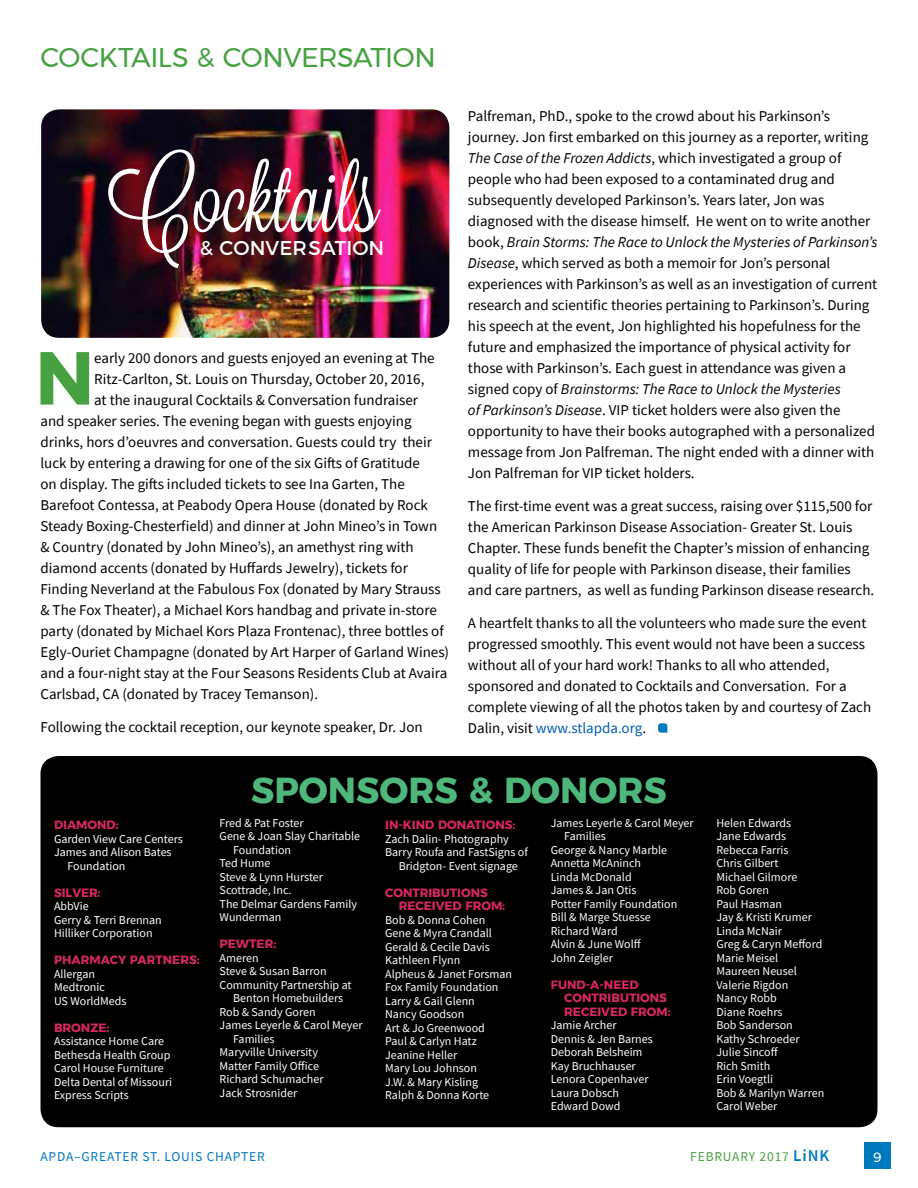
<style>
.page{position:relative;width:918px;height:1188px;background:#fff}
.page>*{position:absolute;margin:0;border:0;box-sizing:border-box;transform-origin:0 0}
.t1{font:92.55px "Lavanderia";color:#fff}
.t2{font:700 74.85px "Montserrat";color:#47a141}
.t3{font:700 36px "Montserrat";color:#4eb77b}
.t4{font:27px "Montserrat";letter-spacing:-.02em;color:#47a141}
.t5{font:19.95px "Montserrat";color:#fff}
.t6{font:15px/21px "Source Sans Pro";color:#000}
.t7{font:13.5px "Source Sans Pro";letter-spacing:.06em;color:#007abf}
.t8{font:13.5px "Source Sans Pro";letter-spacing:.06em;color:#47a141}
.t9{font:13.5px "Montserrat";color:#fff}
.t10{font:12px/13.5px "Source Sans Pro";color:#fff}
.t11{font:700 12px/13.5px "Montserrat";color:#d6275f}
.s1{font-style:italic}
.s2{color:#005cb9}
.s3{font-weight:600;font-size:16.5px;color:#007abf}
</style>
<div class="page">
<div style="left:864px;top:1142px;width:27px;height:27px;background:#007abf"></div>
<div style="left:40px;top:756px;width:838px;height:371px;background:#000;border-radius:18px"></div>
<svg style="left:658px;top:723px;width:9px;height:10px"></svg>
<img style="left:41px;top:109px;width:408px;height:229px">
<h3 class="t4" style="left:40px;top:36px;width:397px">COCKTAILS &amp; CONVERSATION</h3>
<h1 class="t1" style="left:106px;top:146px;width:252px">Cocktail</h1>
<h3 class="t5" style="left:200px;top:236px;width:186px">&amp; CONVERSATION</h3>
<h2 class="t2" style="left:35px;top:318px;width:60px">N</h2>
<p class="t6" style="left:94px;top:347px;width:342px">early 200 donors and guests enjoyed an evening at The</p>
<p class="t6" style="left:94px;top:368px;width:332px">Ritz-Carlton, St. Louis on Thursday, October 20, 2016,</p>
<p class="t6" style="left:94px;top:389px;width:325px">at the inaugural Cocktails &amp; Conversation fundraiser</p>
<p class="t6" style="left:40px;top:410px;width:373px">and speaker series. The evening began with guests enjoying</p>
<p class="t6" style="left:40px;top:431px;width:393px">drinks, hors d’oeuvres and conversation. Guests could try their</p>
<p class="t6" style="left:40px;top:452px;width:381px">luck by entering a drawing for one of the six Gifts of Gratitude</p>
<p class="t6" style="left:40px;top:473px;width:366px">on display. The gifts included tickets to see Ina Garten, The</p>
<p class="t6" style="left:40px;top:494px;width:389px">Barefoot Contessa, at Peabody Opera House (donated by Rock</p>
<p class="t6" style="left:40px;top:515px;width:398px">Steady Boxing-Chesterfield) and dinner at John Mineo’s in Town</p>
<p class="t6" style="left:40px;top:536px;width:375px">&amp; Country (donated by John Mineo’s), an amethyst ring with</p>
<p class="t6" style="left:40px;top:557px;width:369px">diamond accents (donated by Huffards Jewelry), tickets for</p>
<p class="t6" style="left:40px;top:578px;width:402px">Finding Neverland at the Fabulous Fox (donated by Mary Strauss</p>
<p class="t6" style="left:40px;top:599px;width:398px">&amp; The Fox Theater), a Michael Kors handbag and private in-store</p>
<p class="t6" style="left:40px;top:620px;width:405px">party (donated by Michael Kors Plaza Frontenac), three bottles of</p>
<p class="t6" style="left:40px;top:641px;width:410px">Egly-Ouriet Champagne (donated by Art Harper of Garland Wines)</p>
<p class="t6" style="left:40px;top:662px;width:408px">and a four-night stay at the Four Seasons Residents Club at Avaira</p>
<p class="t6" style="left:40px;top:683px;width:279px">Carlsbad, CA (donated by Tracey Temanson).</p>
<p class="t6" style="left:40px;top:716px;width:384px">Following the cocktail reception, our keynote speaker, Dr. Jon</p>
<p class="t6" style="left:468px;top:105px;width:411px">Palfreman, PhD., spoke to the crowd about his Parkinson’s journey. Jon first embarked on this journey as a reporter, writing <span class="s1">The Case of the Frozen Addicts</span>, which investigated a group of people who had been exposed to a contaminated drug and subsequently developed Parkinson’s. Years later, Jon was diagnosed with the disease himself. He went on to write another book, <span class="s1">Brain Storms: The Race to Unlock the Mysteries of Parkinson’s Disease</span>, which served as both a memoir for Jon’s personal experiences with Parkinson’s as well as an investigation of current research and scientific theories pertaining to Parkinson’s. During his speech at the event, Jon highlighted his hopefulness for the future and emphasized the importance of physical activity for those with Parkinson’s. Each guest in attendance was given a signed copy of <span class="s1">Brainstorms: The Race to Unlock the Mysteries<br>of Parkinson’s Disease</span>. VIP ticket holders were also given the opportunity to have their books autographed with a personalized message from Jon Palfreman. The night ended with a dinner with Jon Palfreman for VIP ticket holders.</p>
<p class="t6" style="left:468px;top:495px;width:408px">The first-time event was a great success, raising over $115,500 for the American Parkinson Disease Association- Greater St. Louis Chapter. These funds benefit the Chapter’s mission of enhancing quality of life for people with Parkinson disease, their families and care partners, as well as funding Parkinson disease research.</p>
<p class="t6" style="left:468px;top:612px;width:405px">A heartfelt thanks to all the volunteers who made sure the event progressed smoothly. This event would not have been a success without all of your hard work! Thanks to all who attended, sponsored and donated to Cocktails and Conversation. For a complete viewing of all the photos taken by and courtesy of Zach Dalin, visit <span class="s2">www.stlapda.org</span>.</p>
<p class="t11" style="left:54px;top:818px;width:66px">DIAMOND:</p>
<p class="t10" style="left:54px;top:832px;width:130px">Garden View Care Centers</p>
<p class="t10" style="left:54px;top:846px;width:119px">James and Alison Bates</p>
<p class="t10" style="left:68px;top:859px;width:59px">Foundation</p>
<p class="t11" style="left:54px;top:886px;width:48px">SILVER:</p>
<p class="t10" style="left:54px;top:900px;width:109px">AbbVie<br>Gerry &amp; Terri Brennan<br>Hilliker Corporation</p>
<p class="t11" style="left:54px;top:953px;width:147px">PHARMACY PARTNERS:</p>
<p class="t10" style="left:54px;top:967px;width:74px">Allergan<br>Medtronic<br>US WorldMeds</p>
<p class="t11" style="left:54px;top:1021px;width:57px">BRONZE:</p>
<p class="t10" style="left:54px;top:1035px;width:120px">Assistance Home Care<br>Bethesda Health Group<br>Carol House Furniture<br>Delta Dental of Missouri<br>Express Scripts</p>
<h3 class="t3" style="left:251px;top:761px;width:417px">SPONSORS &amp; DONORS</h3>
<p class="t10" style="left:220px;top:816px;width:86px">Fred &amp; Pat Foster</p>
<p class="t10" style="left:220px;top:829px;width:142px">Gene &amp; Joan Slay Charitable</p>
<p class="t10" style="left:233px;top:843px;width:59px">Foundation</p>
<p class="t10" style="left:220px;top:856px;width:52px">Ted Hume</p>
<p class="t10" style="left:220px;top:870px;width:105px">Steve &amp; Lynn Hurster</p>
<p class="t10" style="left:220px;top:883px;width:73px">Scottrade, Inc.</p>
<p class="t10" style="left:220px;top:897px;width:139px">The Delmar Gardens Family</p>
<p class="t10" style="left:220px;top:910px;width:63px">Wunderman</p>
<p class="t11" style="left:220px;top:937px;width:58px">PEWTER:</p>
<p class="t10" style="left:220px;top:951px;width:40px">Ameren</p>
<p class="t10" style="left:220px;top:964px;width:108px">Steve &amp; Susan Barron</p>
<p class="t10" style="left:220px;top:978px;width:134px">Community Partnership at</p>
<p class="t10" style="left:233px;top:991px;width:112px">Benton Homebuilders</p>
<p class="t10" style="left:220px;top:1005px;width:98px">Rob &amp; Sandy Goren</p>
<p class="t10" style="left:220px;top:1018px;width:144px">James Leyerle &amp; Carol Meyer</p>
<p class="t10" style="left:233px;top:1032px;width:43px">Families</p>
<p class="t10" style="left:220px;top:1045px;width:100px">Maryville University</p>
<p class="t10" style="left:220px;top:1059px;width:101px">Matter Family Office</p>
<p class="t10" style="left:220px;top:1072px;width:105px">Richard Schumacher</p>
<p class="t10" style="left:220px;top:1086px;width:79px">Jack Strosnider</p>
<p class="t11" style="left:385px;top:818px;width:132px">IN-KIND DONATIONS:</p>
<p class="t10" style="left:385px;top:832px;width:125px">Zach Dalin- Photography</p>
<p class="t10" style="left:385px;top:846px;width:144px">Barry Roufa and FastSigns of</p>
<p class="t10" style="left:399px;top:859px;width:121px">Bridgton- Event signage</p>
<p class="t11" style="left:399px;top:886px;width:108px;text-indent:-14px">CONTRIBUTIONS<br>RECEIVED FROM:</p>
<p class="t10" style="left:385px;top:913px;width:129px">Bob &amp; Donna Cohen<br>Gene &amp; Myra Crandall<br>Gerald &amp; Cecile Davis<br>Kathleen Flynn<br>Alpheus &amp; Janet Forsman<br>Fox Family Foundation<br>Larry &amp; Gail Glenn<br>Nancy Goodson<br>Art &amp; Jo Greenwood<br>Paul &amp; Carlyn Hatz<br>Jeanine Heller<br>Mary Lou Johnson<br>J.W. &amp; Mary Kisling<br>Ralph &amp; Donna Korte</p>
<p class="t10" style="left:551px;top:816px;width:144px">James Leyerle &amp; Carol Meyer</p>
<p class="t10" style="left:564px;top:829px;width:43px">Families</p>
<p class="t10" style="left:551px;top:843px;width:118px">George &amp; Nancy Marble</p>
<p class="t10" style="left:551px;top:856px;width:92px">Annetta McAninch</p>
<p class="t10" style="left:551px;top:870px;width:82px">Linda McDonald</p>
<p class="t10" style="left:551px;top:883px;width:87px">James &amp; Jan Otis</p>
<p class="t10" style="left:551px;top:897px;width:128px">Potter Family Foundation</p>
<p class="t10" style="left:551px;top:910px;width:101px">Bill &amp; Marge Stuesse</p>
<p class="t10" style="left:551px;top:924px;width:68px">Richard Ward</p>
<p class="t10" style="left:551px;top:937px;width:92px">Alvin &amp; June Wolff</p>
<p class="t10" style="left:551px;top:951px;width:64px">John Zeigler</p>
<p class="t11" style="left:564px;top:978px;width:108px;text-indent:-14px">FUND-A-NEED<br>CONTRIBUTIONS<br>RECEIVED FROM:</p>
<p class="t10" style="left:551px;top:1018px;width:104px">Jamie Archer<br>Dennis &amp; Jen Barnes<br>Deborah Belsheim<br>Kay Bruchhauser<br>Lenora Copenhaver<br>Laura Dobsch<br>Edward Dowd</p>
<p class="t10" style="left:716px;top:816px;width:109px">Helen Edwards<br>Jane Edwards<br>Rebecca Farris<br>Chris Gilbert<br>Michael Gilmore<br>Rob Goren<br>Paul Hasman<br>Jay &amp; Kristi Krumer<br>Linda McNair<br>Greg &amp; Caryn Mefford<br>Marie Meisel<br>Maureen Neusel<br>Valerie Rigdon<br>Nancy Robb<br>Diane Roehrs<br>Bob Sanderson<br>Kathy Schroeder<br>Julie Sincoff<br>Rich Smith<br>Erin Voegtli<br>Bob &amp; Marilyn Warren<br>Carol Weber</p>
<p class="t7" style="left:40px;top:1148px;width:226px">APDA–GREATER ST. LOUIS CHAPTER</p>
<p class="t8" style="left:690px;top:1148px;width:141px">FEBRUARY 2017 <span class="s3">LiNK</span></p>
<p class="t9" style="left:873px;top:1147px;width:10px">9</p>
</div>
